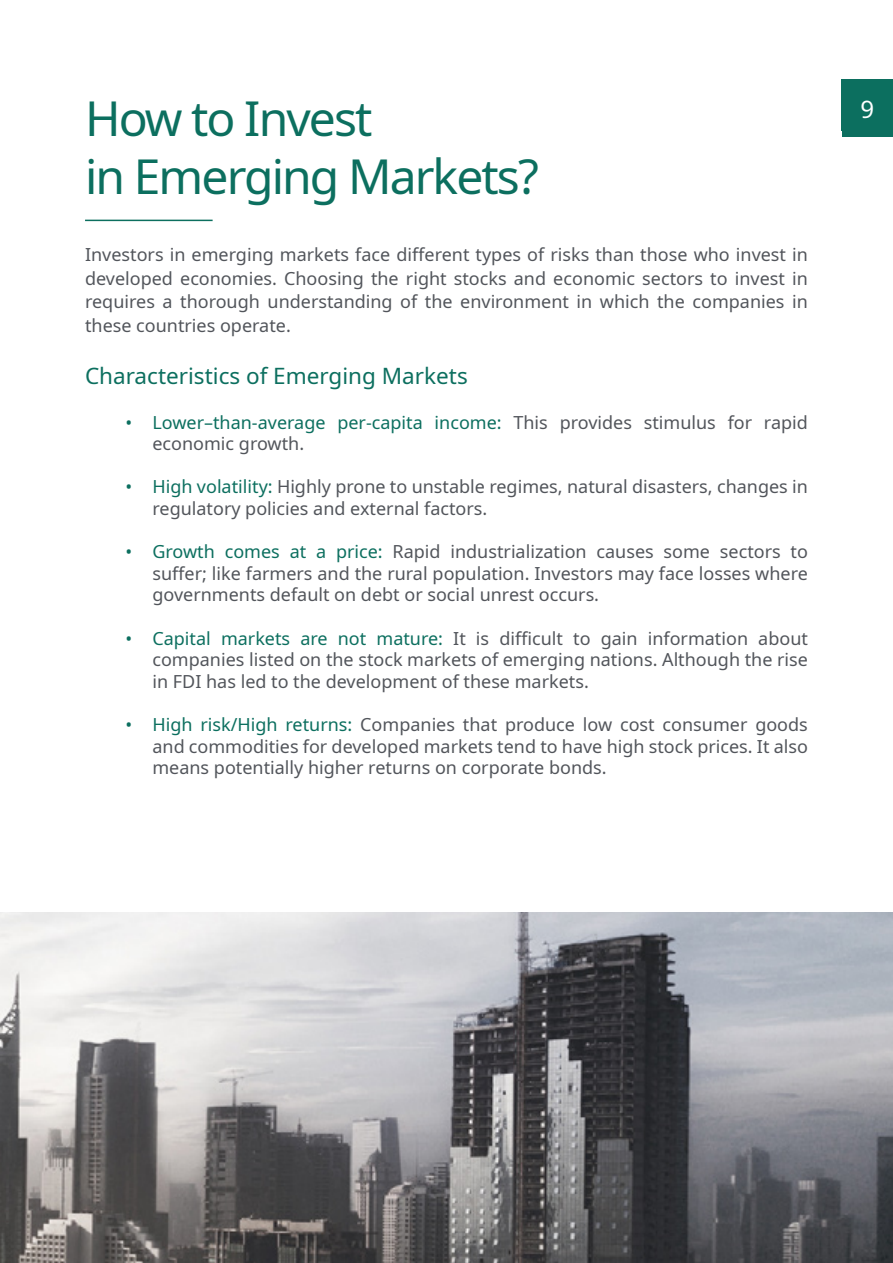
<style>
.page{position:relative;width:893px;height:1263px;background:#fff}
.page>*{position:absolute;margin:0;border:0;box-sizing:border-box;transform-origin:0 0}
.t1{font:48px/57.6px "Noto Sans";letter-spacing:-.04em;color:#0c6f5f}
.t2{font:24px "Noto Sans";color:#fff}
.t3{font:22.5px "Noto Sans";color:#0c6f5f}
.t4{font:18px/21.6px "Noto Sans";color:#52555b;text-align:justify}
.s1{color:#0c6f5f}
</style>
<div class="page">
<div style="left:842px;top:85px;width:51px;height:51px;background:#0c6f5f"></div>
<div style="left:842px;top:80px;width:51px;height:51px;background:#0c6f5f"></div>
<img style="left:0;top:913px;width:893px;height:350px">
<hr style="left:85px;top:220px;width:128px;height:1px;background:#0c6f5f">
<h1 class="t1" style="left:85px;top:91px;width:455px">How to Invest<br>in Emerging Markets?</h1>
<p class="t4" style="left:85px;top:242px;width:724px;line-height:24px">Investors in emerging markets face different types of risks than those who invest in developed economies. Choosing the right stocks and economic sectors to invest in requires a thorough understanding of the environment in which the companies in these countries operate.</p>
<p class="t3" style="left:85px;top:360px;width:384px">Characteristics of Emerging Markets</p>
<p class="t4" style="left:152px;top:412px;width:657px;text-indent:-27px"><span class="s1">• Lower–than-average per-capita income:</span> This provides stimulus for rapid economic growth.</p>
<p class="t4" style="left:152px;top:476px;width:657px;text-indent:-27px"><span class="s1">• High volatility:</span> Highly prone to unstable regimes, natural disasters, changes in regulatory policies and external factors.</p>
<p class="t4" style="left:152px;top:541px;width:657px;text-indent:-27px"><span class="s1">• Growth comes at a price:</span> Rapid industrialization causes some sectors to suffer; like farmers and the rural population. Investors may face losses where governments default on debt or social unrest occurs.</p>
<p class="t4" style="left:152px;top:628px;width:657px;text-indent:-27px"><span class="s1">• Capital markets are not mature:</span> It is difficult to gain information about companies listed on the stock markets of emerging nations. Although the rise in FDI has led to the development of these markets.</p>
<p class="t4" style="left:152px;top:714px;width:657px;text-indent:-27px"><span class="s1">• High risk/High returns:</span> Companies that produce low cost consumer goods and commodities for developed markets tend to have high stock prices. It also means potentially higher returns on corporate bonds.</p>
<h2 class="t2" style="left:861px;top:92px;width:15px">9</h2>
</div>
